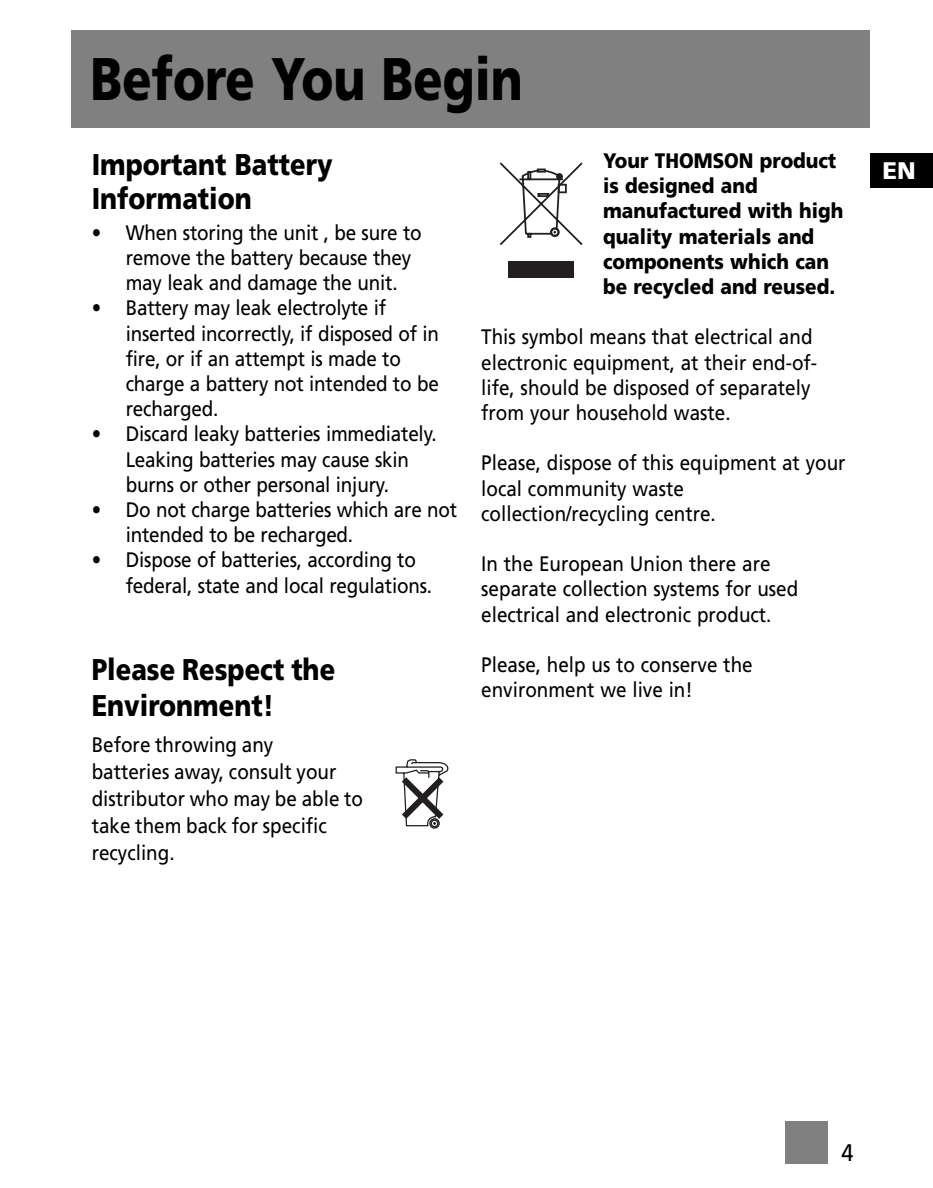
<style>
.page{position:relative;width:933px;height:1188px;background:#fff}
.page>*{position:absolute;margin:0;border:0;box-sizing:border-box;transform-origin:0 0}
.t1{font:900 60px "Frutiger";color:#000;scale:.8 1}
.t2{font:900 30px/34.5px "Frutiger";color:#000;scale:.85 1}
.t3{font:900 24px "Frutiger";color:#fff}
.t4{font:24px "Frutiger";color:#000;scale:.9 1}
.t5{font:21px/25.2px "Frutiger";color:#000;scale:.9 1}
.t6{font:900 21px/25.2px "Frutiger";color:#000;scale:.9 1}
</style>
<div class="page">
<div style="left:71px;top:30px;width:799px;height:98px;background:#808080"></div>
<div style="left:871px;top:153px;width:62px;height:34px;background:#000"></div>
<div style="left:785px;top:1121px;width:42px;height:43px;background:#808080"></div>
<svg style="left:499px;top:162px;width:84px;height:84px"></svg>
<div style="left:538px;top:193px;width:11px;height:4px;border:2px solid #231f20"></div>
<div style="left:558px;top:184px;width:9px;height:9px;border:2px solid #231f20"></div>
<div style="left:556px;top:173px;width:7px;height:7px;background:#231f20;border:1px solid #231f20;border-radius:50%"></div>
<div style="left:509px;top:261px;width:65px;height:16px;background:#231f20"></div>
<svg style="left:395px;top:759px;width:54px;height:70px"></svg>
<h1 class="t1" style="left:90px;top:55px;width:542px">Before You Begin</h1>
<h2 class="t2" style="left:92px;top:149px;width:285px">Important Battery<br>Information</h2>
<p class="t5" style="left:126px;top:222px;width:330px;text-indent:-34px">• When storing the unit , be sure to remove the battery because they may leak and damage the unit.</p>
<p class="t5" style="left:126px;top:297px;width:350px;text-indent:-34px">• Battery may leak electrolyte if inserted incorrectly, if disposed of in fire, or if an attempt is made to charge a battery not intended to be recharged.</p>
<p class="t5" style="left:126px;top:423px;width:347px;text-indent:-34px">• Discard leaky batteries immediately.<br>Leaking batteries may cause skin burns or other personal injury.</p>
<p class="t5" style="left:126px;top:499px;width:370px;text-indent:-34px">• Do not charge batteries which are not intended to be recharged.</p>
<p class="t5" style="left:126px;top:549px;width:342px;text-indent:-34px">• Dispose of batteries, according to federal, state and local regulations.</p>
<h2 class="t2" style="left:92px;top:654px;width:288px;line-height:36px">Please Respect the<br>Environment!</h2>
<p class="t5" style="left:92px;top:733px;width:303px;line-height:27px">Before throwing any<br>batteries away, consult your distributor who may be able to take them back for specific recycling.</p>
<p class="t6" style="left:603px;top:150px;width:268px">Your THOMSON product is designed and manufactured with high quality materials and components which can be recycled and reused.</p>
<p class="t5" style="left:481px;top:326px;width:375px">This symbol means that electrical and electronic equipment, at their end-of&shy;life, should be disposed of separately from your household waste.</p>
<p class="t5" style="left:481px;top:452px;width:406px">Please, dispose of this equipment at your local community waste collection/recycling centre.</p>
<p class="t5" style="left:481px;top:553px;width:354px">In the European Union there are separate collection systems for used electrical and electronic product.</p>
<p class="t5" style="left:481px;top:654px;width:303px">Please, help us to conserve the environment we live in!</p>
<p class="t3" style="left:883px;top:161px;width:35px">EN</p>
<p class="t4" style="left:841px;top:1143px;width:15px">4</p>
</div>
